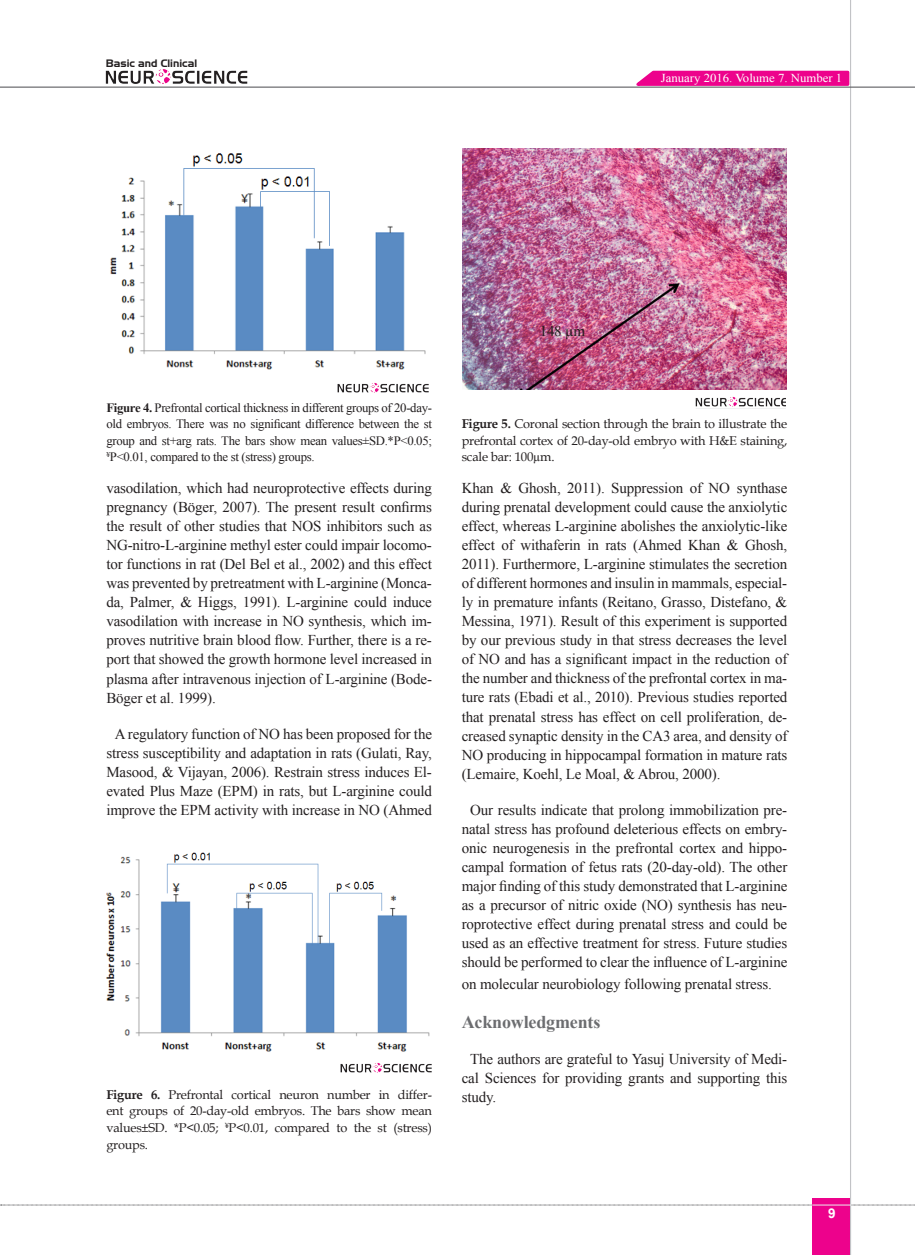
<style>
.page{position:relative;width:915px;height:1255px;background:#fff}
.page>*{position:absolute;margin:0;border:0;box-sizing:border-box;transform-origin:0 0}
.Titr-2{font:700 18px "Times New Roman";letter-spacing:-.01em;color:#6c6d70}
.matn-en{font:15px/19px "Times New Roman";letter-spacing:-.01em;color:#231f20;text-align:justify}
.t1{font:700 13.5px "Arial";color:#fff}
.matn-en-2{font:12.75px/16.5px "Book Antiqua";letter-spacing:-.015em;color:#231f20;text-align:justify}
.matn-en-3{font:12.75px/16.5px "Times New Roman";letter-spacing:-.025em;color:#231f20;text-align:justify}
.t2{font:12.15px "Times New Roman";color:#fff;scale:1.05 1}
.t3{font:10.5px "Aero Regular SWFTE";color:#231f20}
.s1{font-weight:700}
</style>
<div class="page">
<svg style="left:1px;top:1204px;width:914px;height:1px"></svg>
<div style="left:812px;top:1198px;width:38px;height:56px;background:#ed028c"></div>
<hr style="left:849px;top:0;width:1px;height:1254px;background:#c2c3c6">
<hr style="left:0;top:87px;width:914px;height:1px;background:#5f5f62">
<hr style="left:812px;top:1204px;width:38px;height:1px;background:#ececee">
<img style="left:105px;top:69px;width:143px;height:15px">
<svg style="left:629px;top:69px;width:221px;height:18px;background:#ec34a0"></svg>
<img style="left:337px;top:382px;width:91px;height:11px">
<img style="left:340px;top:1062px;width:92px;height:11px">
<img style="left:106px;top:852px;width:324px;height:200px">
<img style="left:110px;top:153px;width:316px;height:217px">
<img style="left:462px;top:149px;width:324px;height:240px">
<img style="left:693px;top:385px;width:92px;height:5px">
<img style="left:695px;top:397px;width:90px;height:10px">
<p class="t3" style="left:106px;top:57px;width:93px">Basic and Clinical</p>
<p class="t2" style="left:660px;top:70px;width:174px">January 2016. Volume 7. Number 1</p>
<p class="matn-en-3" style="left:106px;top:399px;width:327px"><span class="s1">Figure 4.</span> Prefrontal cortical thickness in different groups of 20-day&shy;old embryos. There was no significant difference between the st group and st+arg rats. The bars show mean values±SD.*P&lt;0.05; <sup>¥</sup>P&lt;0.01, compared to the st (stress) groups.</p>
<p class="matn-en" style="left:106px;top:478px;width:327px">vasodilation, which had neuroprotective effects during pregnancy (Böger, 2007). The present result confirms the result of other studies that NOS inhibitors such as NG-nitro-L-arginine methyl ester could impair locomo&shy;tor functions in rat (Del Bel et al., 2002) and this effect was prevented by pretreatment with L-arginine (Monca&shy;da, Palmer, &amp; Higgs, 1991). L-arginine could induce vasodilation with increase in NO synthesis, which im&shy;proves nutritive brain blood flow. Further, there is a re&shy;port that showed the growth hormone level increased in plasma after intravenous injection of L-arginine (Bode-Böger et al. 1999).</p>
<p class="matn-en" style="left:106px;top:723px;width:327px;text-align:center">A regulatory function of NO has been proposed for the stress susceptibility and adaptation in rats (Gulati, Ray, Masood, &amp; Vijayan, 2006). Restrain stress induces El&shy;evated Plus Maze (EPM) in rats, but L-arginine could improve the EPM activity with increase in NO (Ahmed</p>
<p class="matn-en-2" style="left:106px;top:1086px;width:327px"><span class="s1">Figure 6.</span> Prefrontal cortical neuron number in differ&shy;ent groups of 20-day-old embryos. The bars show mean values±SD. *P&lt;0.05; <sup>¥</sup>P&lt;0.01, compared to the st (stress) groups.</p>
<p class="matn-en" style="left:539px;top:321px;width:47px">148 µm</p>
<p class="matn-en-2" style="left:461px;top:415px;width:327px"><span class="s1">Figure 5.</span> Coronal section through the brain to illustrate the prefrontal cortex of 20-day-old embryo with H&amp;E staining, scale bar: 100µm.</p>
<p class="matn-en" style="left:461px;top:478px;width:327px">Khan &amp; Ghosh, 2011). Suppression of NO synthase during prenatal development could cause the anxiolytic effect, whereas L-arginine abolishes the anxiolytic-like effect of withaferin in rats (Ahmed Khan &amp; Ghosh, 2011). Furthermore, L-arginine stimulates the secretion of different hormones and insulin in mammals, especial&shy;ly in premature infants (Reitano, Grasso, Distefano, &amp; Messina, 1971). Result of this experiment is supported by our previous study in that stress decreases the level of NO and has a significant impact in the reduction of the number and thickness of the prefrontal cortex in ma&shy;ture rats (Ebadi et al., 2010). Previous studies reported that prenatal stress has effect on cell proliferation, de&shy;creased synaptic density in the CA3 area, and density of NO producing in hippocampal formation in mature rats (Lemaire, Koehl, Le Moal, &amp; Abrou, 2000).</p>
<p class="matn-en" style="left:461px;top:800px;width:327px;text-align:center">Our results indicate that prolong immobilization pre&shy;natal stress has profound deleterious effects on embry&shy;onic neurogenesis in the prefrontal cortex and hippo&shy;campal formation of fetus rats (20-day-old). The other major finding of this study demonstrated that L-arginine as a precursor of nitric oxide (NO) synthesis has neu&shy;roprotective effect during prenatal stress and could be used as an effective treatment for stress. Future studies should be performed to clear the influence of L-arginine</p>
<p class="matn-en" style="left:461px;top:974px;width:311px">on molecular neurobiology following prenatal stress.</p>
<p class="Titr-2" style="left:461px;top:1008px;width:140px">Acknowledgments</p>
<p class="matn-en" style="left:461px;top:1048px;width:327px;text-indent:9px">The authors are grateful to Yasuj University of Medi&shy;cal Sciences for providing grants and supporting this study.</p>
<p class="t1" style="left:827px;top:1204px;width:9px">9</p>
</div>
